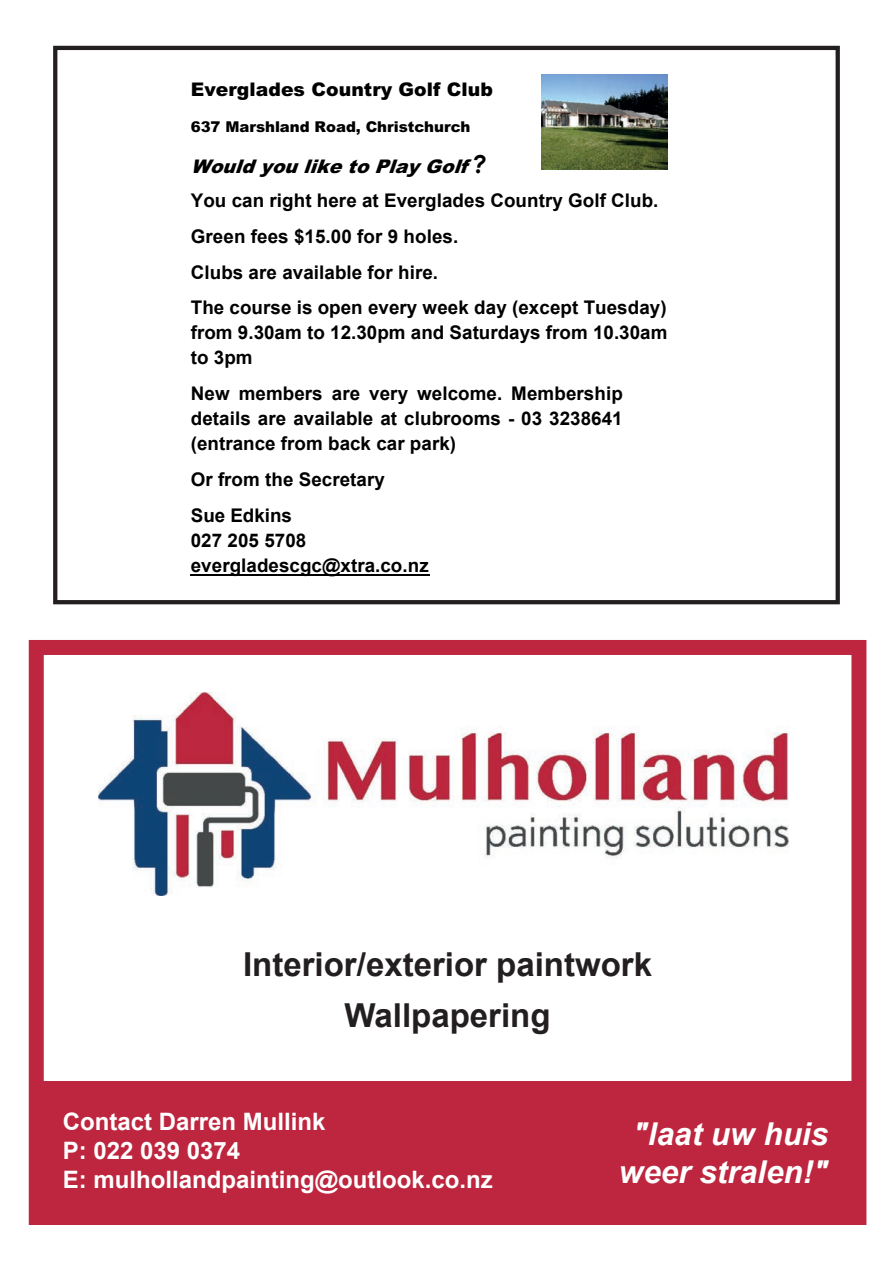
<style>
.page{position:relative;width:893px;height:1263px;background:#fff}
.page>*{position:absolute;margin:0;border:0;box-sizing:border-box;transform-origin:0 0}
.t1{font:700 33px/51px "Arial";color:#231f20;text-align:center}
.t2{font:italic 700 31.5px/37.8px "Arial";color:#fff;text-align:center}
.t3{font:700 24px/28.8px "Arial";color:#fff}
.t4{font:700 18.75px/35.4px "Arial";letter-spacing:.005em;color:#000001}
.t5{font:900 18.75px "Arial";letter-spacing:.005em;color:#000001}
.t6{font:900 14.85px "Arial";color:#000001}
.s1{font-weight:900;font-style:italic}
.s2{font-family:"Century Gothic";font-style:italic;font-size:24.3px}
</style>
<div class="page">
<img style="left:542px;top:75px;width:126px;height:94px">
<hr style="left:190px;top:574px;width:239px;height:1px;background:#000001">
<div style="left:53px;top:46px;width:787px;height:558px;border:4px solid #231f20"></div>
<div style="left:29px;top:640px;width:837px;height:585px;border:15px solid #bd263e"></div>
<img style="left:98px;top:692px;width:691px;height:204px">
<div style="left:39px;top:1082px;width:819px;height:134px;background:#bd263e"></div>
<p class="t5" style="left:191px;top:76px;width:304px">Everglades Country Golf Club</p>
<p class="t6" style="left:191px;top:115px;width:281px">637 Marshland Road, Christchurch</p>
<p class="t4" style="left:191px;top:149px;width:477px"><span class="s1">Wouldyou liketoPlay Golf</span> <span class="s2">?<br></span>You can right here at Everglades Country Golf Club.<br>Green fees $15.00 for 9 holes.<br>Clubs are available for hire.<br>The course is open every week day (except Tuesday)</p>
<p class="t4" style="left:191px;top:321px;width:478px;line-height:25px">from 9.30am to 12.30pm and Saturdays from 10.30am to 3pm</p>
<p class="t4" style="left:191px;top:382px;width:434px;line-height:25px;text-align:justify">New members are very welcome. Membership details are available at clubrooms - 03 3238641 (entrance from back car park)</p>
<p class="t4" style="left:191px;top:462px;width:196px;line-height:36px">Or from the Secretary<br>Sue Edkins</p>
<p class="t4" style="left:191px;top:528px;width:239px;line-height:24.9px">027 205 5708 evergladescgc@xtra.co.nz</p>
<h1 class="t1" style="left:243px;top:940px;width:410px">Interior/exterior paintwork<br>Wallpapering</h1>
<p class="t3" style="left:63px;top:1108px;width:432px">Contact Darren Mullink<br>P: 022 039 0374<br>E: mulhollandpainting@outlook.co.nz</p>
<h2 class="t2" style="left:619px;top:1116px;width:211px">"laat uw huis weer stralen!"</h2>
</div>
